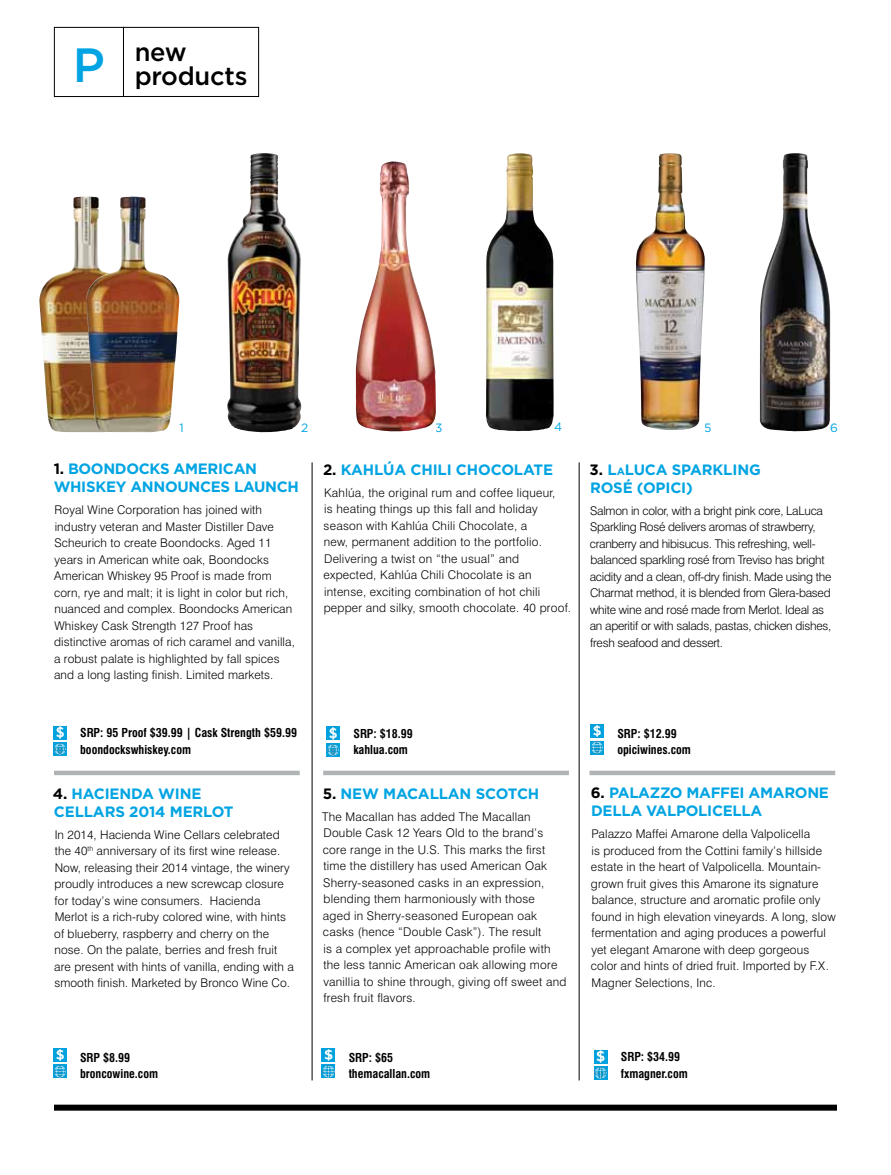
<style>
.page{position:relative;width:891px;height:1175px;background:#fff}
.page>*{position:absolute;margin:0;border:0;box-sizing:border-box;transform-origin:0 0}
.t1{font:500 25.5px/24px "Gotham";letter-spacing:-.01em;color:#000;text-align:center}
.t2{font:700 15px/18px "Gotham";letter-spacing:-.02em;color:#00a4e2}
.t3{font:300 12px/16.5px "Swiss 721 BT";letter-spacing:.01em;color:#000}
.t4{font:300 12px/16.5px "Swiss 721 BT";letter-spacing:-.02em;color:#000}
.t5{font:700 condensed 12px/16.5px "Swiss 721 BT";color:#000}
.t6{font:12px "Gotham";color:#00a4e2}
.s1{font-size:48px;color:#00a4e2}
.s2{color:#000}
.s3{font-size:10.5px}
</style>
<div class="page">
<div style="left:54px;top:1104px;width:783px;height:6px;background:#000"></div>
<svg style="left:322px;top:1048px;width:13px;height:13px"></svg>
<img style="left:322px;top:1064px;width:13px;height:14px">
<img style="left:53px;top:1048px;width:14px;height:13px">
<img style="left:53px;top:1064px;width:14px;height:14px">
<img style="left:590px;top:724px;width:14px;height:13px">
<img style="left:590px;top:740px;width:14px;height:14px">
<img style="left:326px;top:726px;width:14px;height:14px">
<img style="left:326px;top:743px;width:14px;height:13px">
<img style="left:53px;top:725px;width:14px;height:14px">
<img style="left:53px;top:742px;width:14px;height:13px">
<div style="left:123px;top:27px;width:136px;height:70px;border:1px solid #000"></div>
<div style="left:54px;top:27px;width:70px;height:70px;border:1px solid #000"></div>
<hr style="left:312px;top:462px;width:1px;height:618px;background:#000">
<hr style="left:579px;top:462px;width:1px;height:618px;background:#000">
<div style="left:54px;top:770px;width:246px;height:5px;background:#b1b4b6"></div>
<div style="left:323px;top:770px;width:246px;height:5px;background:#b1b4b6"></div>
<div style="left:590px;top:770px;width:245px;height:5px;background:#b1b4b6"></div>
<img style="left:594px;top:1049px;width:13px;height:14px">
<svg style="left:594px;top:1066px;width:13px;height:13px"></svg>
<img style="left:227px;top:153px;width:74px;height:279px">
<img style="left:636px;top:153px;width:69px;height:277px">
<img style="left:39px;top:197px;width:47px;height:235px">
<img style="left:86px;top:197px;width:93px;height:235px">
<img style="left:356px;top:161px;width:80px;height:270px">
<img style="left:759px;top:153px;width:71px;height:278px">
<img style="left:486px;top:153px;width:68px;height:278px">
<h1 class="t1" style="left:73px;top:39px;width:176px">new<br><span class="s1">P</span> products</h1>
<p class="t6" style="left:179px;top:421px;width:6px">1</p>
<p class="t6" style="left:301px;top:421px;width:9px">2</p>
<p class="t6" style="left:436px;top:421px;width:9px">3</p>
<p class="t6" style="left:554px;top:420px;width:10px">4</p>
<p class="t6" style="left:705px;top:421px;width:9px">5</p>
<p class="t6" style="left:830px;top:421px;width:9px">6</p>
<p class="t2" style="left:54px;top:459px;width:247px"><span class="s2">1.</span> BOONDOCKS AMERICAN<br>WHISKEY ANNOUNCES LAUNCH</p>
<p class="t3" style="left:54px;top:501px;width:242px">Royal Wine Corporation has joined with industry veteran and Master Distiller Dave Scheurich to create Boondocks. Aged 11 years in American white oak, Boondocks American Whiskey 95 Proof is made from corn, rye and malt; it is light in color but rich, nuanced and complex. Boondocks American Whiskey Cask Strength 127 Proof has distinctive aromas of rich caramel and vanilla, a robust palate is highlighted by fall spices and a long lasting finish. Limited markets.</p>
<p class="t5" style="left:80px;top:724px;width:218px">SRP: 95 Proof $39.99 | Cask Strength $59.99 boondockswhiskey.com</p>
<p class="t2" style="left:53px;top:784px;width:182px"><span class="s2">4.</span> HACIENDA WINE<br>CELLARS 2014 M ERLOT</p>
<p class="t3" style="left:54px;top:826px;width:241px">In 2014, Hacienda Wine Cellars celebrated the 40<sup>th</sup> anniversary of its first wine release.<br>Now, releasing their 2014 vintage, the winery proudly introduces a new screwcap closure for today’s wine consumers. Hacienda Merlot is a rich-ruby colored wine, with hints of blueberry, raspberry and cherry on the nose. On the palate, berries and fresh fruit are present with hints of vanilla, ending with a smooth finish. Marketed by Bronco Wine Co.</p>
<p class="t5" style="left:80px;top:1049px;width:80px">SRP $8.99 broncowine.com</p>
<p class="t2" style="left:323px;top:460px;width:232px"><span class="s2">2.</span> KAHLÚA CHILI CHOCOLATE</p>
<p class="t3" style="left:324px;top:484px;width:249px">Kahlúa, the original rum and coffee liqueur,<br>is heating things up this fall and holiday season with Kahlúa Chili Chocolate, a<br>new, permanent addition to the portfolio.<br>Delivering a twist on “the usual” and expected, Kahlúa Chili Chocolate is an intense, exciting combination of hot chili pepper and silky, smooth chocolate. 40 proof.</p>
<p class="t2" style="left:589px;top:460px;width:173px"><span class="s2">3.</span> L<span class="s3">a</span>LUCA SPARKLING<br>ROSÉ (OPICI)</p>
<p class="t4" style="left:590px;top:502px;width:243px">Salmon in color, with a bright pink core, LaLuca Sparkling Rosé delivers aromas of strawberry, cranberry and hibisucus. This refreshing, well&shy;balanced sparkling rosé from Treviso has bright acidity and a clean, off-dry finish. Made using the Charmat method, it is blended from Glera-based white wine and rosé made from Merlot. Ideal as an aperitif or with salads, pastas, chicken dishes, fresh seafood and dessert.</p>
<p class="t5" style="left:353px;top:725px;width:61px">SRP: $18.99 kahlua.com</p>
<p class="t5" style="left:617px;top:725px;width:75px">SRP: $12.99 opiciwines.com</p>
<p class="t2" style="left:323px;top:784px;width:218px"><span class="s2">5.</span> N EW MACALLAN SCOTCH</p>
<p class="t3" style="left:322px;top:808px;width:246px">The Macallan has added The Macallan Double Cask 12 Years Old to the brand’s core range in the U.S. This marks the first time the distillery has used American Oak Sherry-seasoned casks in an expression, blending them harmoniously with those<br>aged in Sherry-seasoned European oak casks (hence “Double Cask”). The result<br>is a complex yet approachable profile with the less tannic American oak allowing more vanillia to shine through, giving off sweet and fresh fruit flavors.</p>
<p class="t2" style="left:591px;top:783px;width:240px"><span class="s2">6.</span> PALAZZO MAFFEI AMARONE<br>DELLA VALPOLICELLA</p>
<p class="t3" style="left:591px;top:825px;width:246px">Palazzo Maffei Amarone della Valpolicella<br>is produced from the Cottini family’s hillside estate in the heart of Valpolicella. Mountain&shy;grown fruit gives this Amarone its signature balance, structure and aromatic profile only found in high elevation vineyards. A long, slow fermentation and aging produces a powerful yet elegant Amarone with deep gorgeous color and hints of dried fruit. Imported by F.X.<br>Magner Selections, Inc.</p>
<p class="t5" style="left:349px;top:1049px;width:83px">SRP: $65 themacallan.com</p>
<p class="t5" style="left:621px;top:1048px;width:68px">SRP: $34.99 fxmagner.com</p>
</div>
